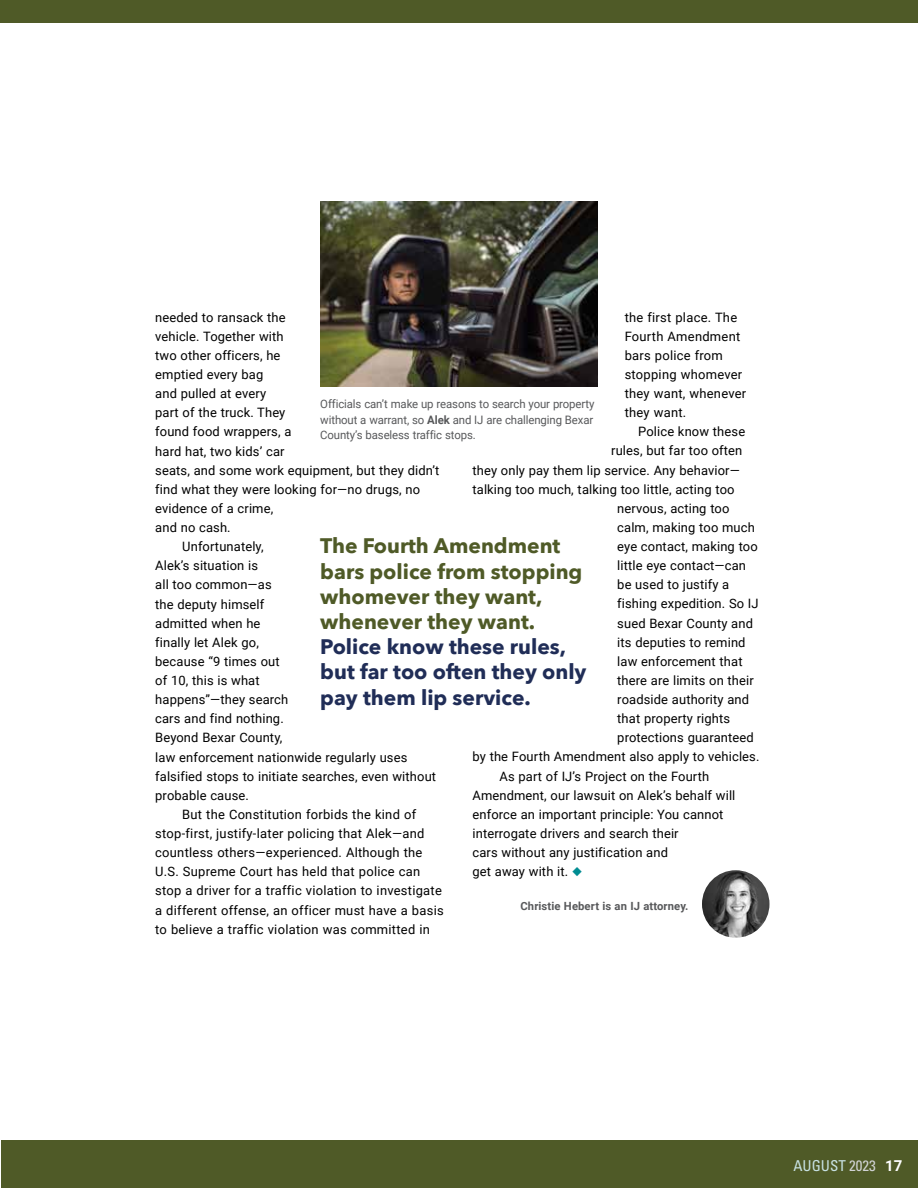
<style>
.page{position:relative;width:918px;height:1188px;background:#fff}
.page>*{position:absolute;margin:0;border:0;box-sizing:border-box;transform-origin:0 0}
.t1{font:700 21px/25.2px "Avenir Next";color:#4f5a27}
.t2{font:700 21px/25.2px "Avenir Next";color:#202d57}
.t3{font:condensed 15px "Univers LT Pro";color:#c7e1e2}
.t4{font:12.9px/19px "Roboto";letter-spacing:.01em;color:#000}
.t5{font:11.7px/15.8px "Roboto";letter-spacing:-.01em;color:#58595b;text-align:justify}
.t6{font:700 11.25px "Roboto";letter-spacing:.01em;color:#58595b}
.s1{color:#008c92}
.s2{font-weight:700}
.s3{color:#d1d3d4}
.s4{font-family:"Roboto";font-weight:700;font-stretch:normal;color:#fff}
</style>
<div class="page">
<div style="left:1px;top:1140px;width:917px;height:48px;background:#4f5a27"></div>
<img style="left:320px;top:202px;width:278px;height:185px">
<img style="left:702px;top:870px;width:68px;height:68px;border-radius:34px">
<div style="left:0;top:0;width:918px;height:23px;background:#4f5a27"></div>
<p class="t4" style="left:625px;top:307px;width:123px">the first place. The<br>Fourth Amendment bars police from stopping whomever they want, whenever they want.</p>
<p class="t4" style="left:638px;top:422px;width:109px">Police know these</p>
<p class="t4" style="left:611px;top:441px;width:133px">rules, but far too often</p>
<p class="t4" style="left:472px;top:460px;width:269px">they only pay them lip service. Any behavior—</p>
<p class="t4" style="left:472px;top:479px;width:264px">talking too much, talking too little, acting too</p>
<p class="t4" style="left:617px;top:498px;width:114px">nervous, acting too</p>
<p class="t4" style="left:617px;top:517px;width:139px">calm, making too much</p>
<p class="t4" style="left:617px;top:537px;width:142px">eye contact, making too</p>
<p class="t4" style="left:617px;top:556px;width:130px">little eye contact—can</p>
<p class="t4" style="left:617px;top:575px;width:114px">be used to justify a</p>
<p class="t4" style="left:617px;top:594px;width:143px">fishing expedition. So IJ</p>
<p class="t4" style="left:617px;top:613px;width:137px">sued Bexar County and</p>
<p class="t4" style="left:617px;top:632px;width:130px">its deputies to remind</p>
<p class="t4" style="left:617px;top:651px;width:127px">law enforcement that</p>
<p class="t4" style="left:617px;top:670px;width:138px">there are limits on their</p>
<p class="t4" style="left:617px;top:689px;width:133px">roadside authority and</p>
<p class="t4" style="left:617px;top:709px;width:114px">that property rights</p>
<p class="t4" style="left:617px;top:728px;width:138px">protections guaranteed</p>
<p class="t4" style="left:472px;top:747px;width:289px">by the Fourth Amendment also apply to vehicles.</p>
<p class="t4" style="left:499px;top:766px;width:211px">As part of IJ’s Project on the Fourth</p>
<p class="t4" style="left:472px;top:785px;width:264px">Amendment, our lawsuit on Alek’s behalf will</p>
<p class="t4" style="left:472px;top:804px;width:253px">enforce an important principle: You cannot</p>
<p class="t4" style="left:472px;top:823px;width:208px">interrogate drivers and search their</p>
<p class="t4" style="left:472px;top:842px;width:197px">cars without any justification and</p>
<p class="t4" style="left:472px;top:862px;width:111px">get away with it. <span class="s1">◆</span></p>
<p class="t6" style="left:520px;top:898px;width:170px">Christie Hebert is an IJ attorney.</p>
<p class="t4" style="left:155px;top:307px;width:132px">needed to ransack the</p>
<p class="t4" style="left:155px;top:326px;width:130px">vehicle. Together with</p>
<p class="t4" style="left:155px;top:345px;width:127px">two other officers, he</p>
<p class="t4" style="left:155px;top:365px;width:110px">emptied every bag</p>
<p class="t4" style="left:155px;top:384px;width:112px">and pulled at every</p>
<p class="t4" style="left:155px;top:403px;width:132px">part of the truck. They</p>
<p class="t4" style="left:155px;top:422px;width:138px">found food wrappers, a</p>
<p class="t4" style="left:155px;top:441px;width:131px">hard hat, two kids’ car</p>
<p class="t4" style="left:155px;top:460px;width:286px">seats, and some work equipment, but they didn’t</p>
<p class="t4" style="left:155px;top:479px;width:266px">find what they were looking for—no drugs, no</p>
<p class="t4" style="left:155px;top:498px;width:120px">evidence of a crime,</p>
<p class="t4" style="left:155px;top:517px;width:77px">and no cash.</p>
<p class="t4" style="left:182px;top:537px;width:83px">Unfortunately,</p>
<p class="t4" style="left:155px;top:556px;width:104px">Alek’s situation is</p>
<p class="t4" style="left:155px;top:575px;width:118px">all too common—as</p>
<p class="t4" style="left:155px;top:594px;width:111px">the deputy himself</p>
<p class="t4" style="left:155px;top:613px;width:107px">admitted when he</p>
<p class="t4" style="left:155px;top:632px;width:105px">finally let Alek go,</p>
<p class="t4" style="left:155px;top:651px;width:126px">because “9 times out</p>
<p class="t4" style="left:155px;top:670px;width:106px">of 10, this is what</p>
<p class="t4" style="left:155px;top:690px;width:135px">happens”—they search</p>
<p class="t4" style="left:155px;top:709px;width:130px">cars and find nothing.</p>
<p class="t4" style="left:155px;top:728px;width:129px">Beyond Bexar County,</p>
<p class="t4" style="left:155px;top:747px;width:254px">law enforcement nationwide regularly uses</p>
<p class="t4" style="left:155px;top:766px;width:282px">falsified stops to initiate searches, even without</p>
<p class="t4" style="left:155px;top:785px;width:95px">probable cause.</p>
<p class="t4" style="left:182px;top:804px;width:235px">But the Constitution forbids the kind of</p>
<p class="t4" style="left:155px;top:823px;width:271px">stop-first, justify-later policing that Alek—and</p>
<p class="t4" style="left:155px;top:843px;width:269px">countless others—experienced. Although the</p>
<p class="t4" style="left:155px;top:862px;width:266px">U.S. Supreme Court has held that police can</p>
<p class="t4" style="left:155px;top:881px;width:288px">stop a driver for a traffic violation to investigate</p>
<p class="t4" style="left:155px;top:900px;width:290px">a different offense, an officer must have a basis</p>
<p class="t4" style="left:155px;top:919px;width:276px">to believe a traffic violation was committed in</p>
<p class="t5" style="left:320px;top:395px;width:276px">Officials can’t make up reasons to search your property without a warrant, so <span class="s2">Alek</span> and IJ are challenging Bexar County’s baseless traffic stops.</p>
<h1 class="t1" style="left:320px;top:533px;width:264px">The Fourth Amendment bars police from stopping whomever they want, whenever they want.</h1>
<h1 class="t2" style="left:320px;top:634px;width:268px">Police know these rules, but far too often they only pay them lip service.</h1>
<p class="t3" style="left:793px;top:1156px;width:110px">AUGUST <span class="s3">2023</span> <span class="s4">17</span></p>
</div>
